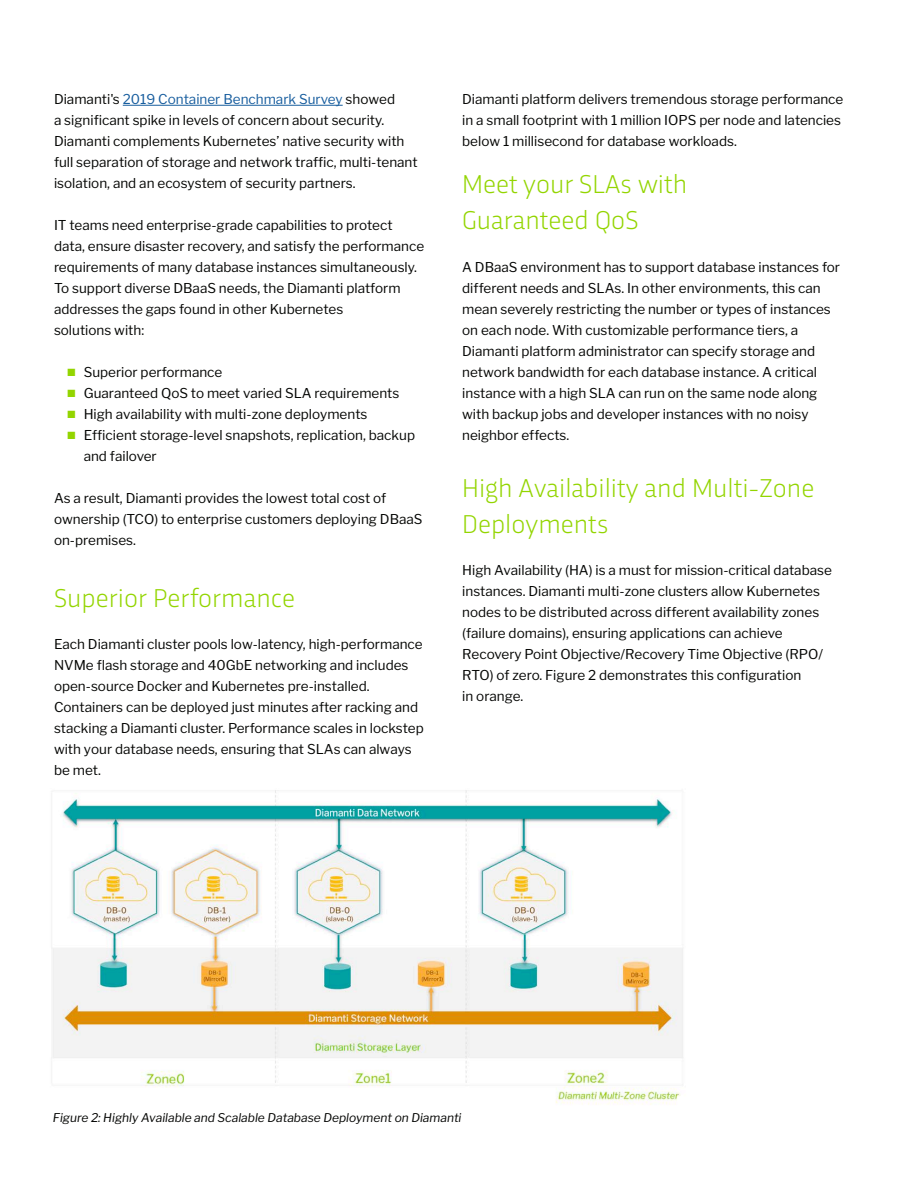
<style>
.page{position:relative;width:918px;height:1188px;background:#fff}
.page>*{position:absolute;margin:0;border:0;box-sizing:border-box;transform-origin:0 0}
.Paragraph{font:300 27px/36px "Trasandina";color:#93d500}
.Paragraph-2{font:13.5px/21px "Libre Franklin";color:#040503}
.Paragraph-3{font:italic 12px "Libre Franklin";color:#040503}
.s1{color:#175d9e}
.s2{color:#93d500}
</style>
<div class="page">
<hr style="left:123px;top:105px;width:220px;height:1px;background:#175d9e">
<img style="left:51px;top:790px;width:632px;height:315px">
<p class="Paragraph-2" style="left:54px;top:89px;width:365px">Diamanti's <span class="s1">2019 Container Benchmark Survey</span> showed<br>a significant spike in levels of concern about security.<br>Diamanti complements Kubernetes’ native security with full separation of storage and network traffic, multi-tenant isolation, and an ecosystem of security partners.</p>
<p class="Paragraph-2" style="left:54px;top:215px;width:372px">IT teams need enterprise-grade capabilities to protect data, ensure disaster recovery, and satisfy the performance requirements of many database instances simultaneously.<br>To support diverse DBaaS needs, the Diamanti platform addresses the gaps found in other Kubernetes<br>solutions with:</p>
<p class="Paragraph-2" style="left:67px;top:362px;width:156px"><span class="s2">■</span> Superior performance</p>
<p class="Paragraph-2" style="left:67px;top:383px;width:333px"><span class="s2">■</span> Guaranteed QoS to meet varied SLA requirements</p>
<p class="Paragraph-2" style="left:67px;top:404px;width:301px"><span class="s2">■</span> High availability with multi-zone deployments</p>
<p class="Paragraph-2" style="left:84px;top:425px;width:333px;text-indent:-16px"><span class="s2">■</span> Efficient storage-level snapshots, replication, backup and failover</p>
<p class="Paragraph-2" style="left:54px;top:488px;width:370px">As a result, Diamanti provides the lowest total cost of ownership (TCO) to enterprise customers deploying DBaaS on-premises.</p>
<p class="Paragraph" style="left:54px;top:578px;width:243px">Superior Performance</p>
<p class="Paragraph-2" style="left:54px;top:633px;width:371px">Each Diamanti cluster pools low-latency, high-performance NVMe flash storage and 40GbE networking and includes open-source Docker and Kubernetes pre-installed.<br>Containers can be deployed just minutes after racking and stacking a Diamanti cluster. Performance scales in lockstep with your database needs, ensuring that SLAs can always be met.</p>
<p class="Paragraph-2" style="left:462px;top:89px;width:383px">Diamanti platform delivers tremendous storage performance in a small footprint with 1 million IOPS per node and latencies below 1 millisecond for database workloads.</p>
<p class="Paragraph" style="left:462px;top:164px;width:226px">Meet your SLAs with<br>Guaranteed QoS</p>
<p class="Paragraph-2" style="left:462px;top:257px;width:379px">A DBaaS environment has to support database instances for different needs and SLAs. In other environments, this can mean severely restricting the number or types of instances on each node. With customizable performance tiers, a Diamanti platform administrator can specify storage and network bandwidth for each database instance. A critical instance with a high SLA can run on the same node along with backup jobs and developer instances with no noisy neighbor effects.</p>
<p class="Paragraph" style="left:462px;top:468px;width:354px">High Availability and Multi-Zone<br>Deployments</p>
<p class="Paragraph-2" style="left:462px;top:560px;width:371px">High Availability (HA) is a must for mission-critical database instances. Diamanti multi-zone clusters allow Kubernetes nodes to be distributed across different availability zones (failure domains), ensuring applications can achieve Recovery Point Objective/Recovery Time Objective (RPO/ RTO) of zero. Figure 2 demonstrates this configuration<br>in orange.</p>
<p class="Paragraph-3" style="left:53px;top:1110px;width:410px">Figure 2: Highly Available and Scalable Database Deployment on Diamanti</p>
</div>
